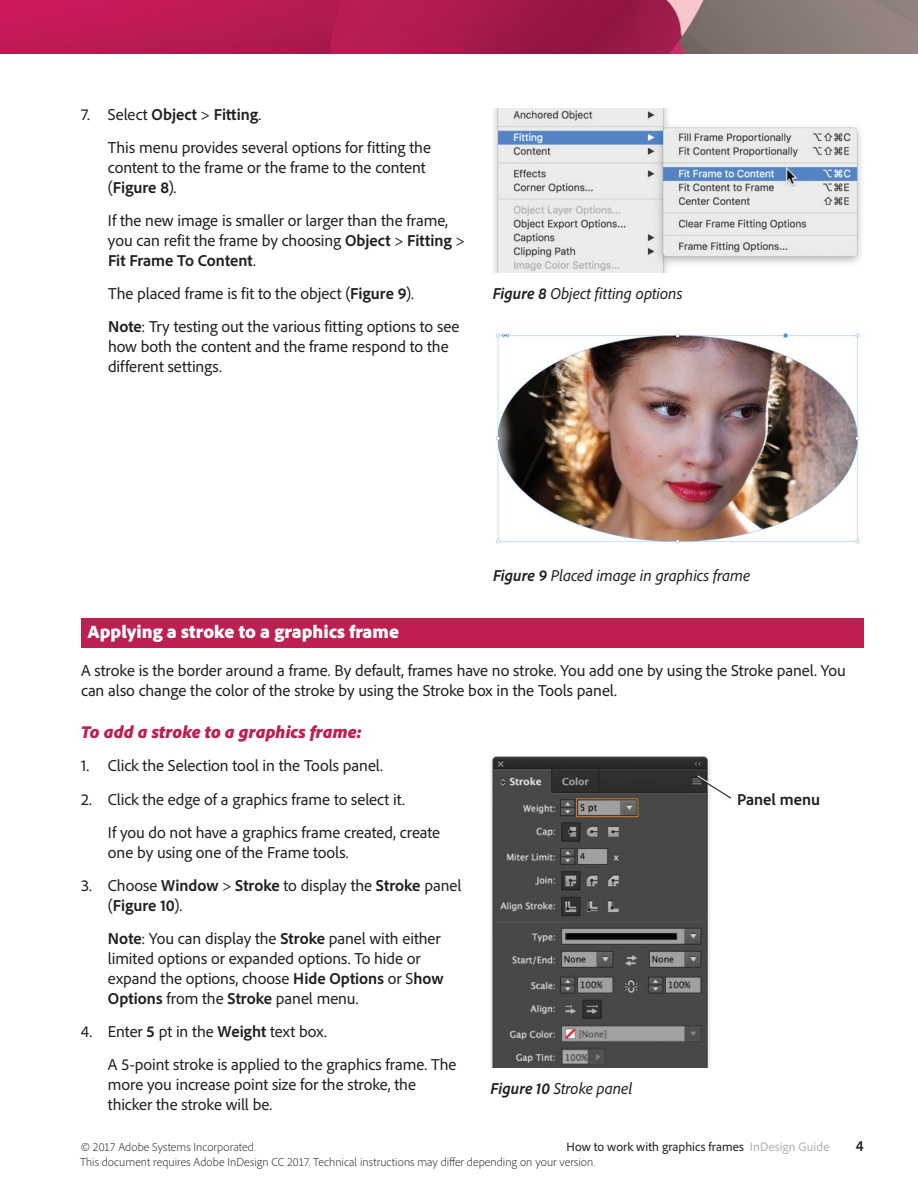
<style>
.page{position:relative;width:918px;height:1188px;background:#fff}
.page>*{position:absolute;margin:0;border:0;box-sizing:border-box;transform-origin:0 0}
.t1{font:900 18.75px "Adobe Clean";color:#fff}
.t2{font:italic 900 18px "Adobe Clean";color:#be1e50}
.t3{font:16.5px/19.8px "Adobe Clean";letter-spacing:-.005em;color:#231f20}
.t4{font:italic 16.5px "Adobe Clean";letter-spacing:-.005em;color:#231f20}
.t5{font:700 16.5px "Adobe Clean";color:#231f20}
.t6{font:700 semi-condensed 15px "Adobe Clean";color:#231f20}
.t7{font:12.75px "Adobe Clean";letter-spacing:.005em;color:#231f20}
.t8{font:300 12px "Adobe Clean";letter-spacing:.005em;color:#231f20}
.s1{font-weight:700}
.s2{color:#b3b2b1}
</style>
<div class="page">
<img style="left:0;top:0;width:918px;height:54px">
<div style="left:81px;top:618px;width:783px;height:30px;background:#be1e50"></div>
<img style="left:493px;top:109px;width:368px;height:163px">
<img style="left:496px;top:333px;width:364px;height:211px">
<img style="left:490px;top:756px;width:220px;height:311px">
<svg style="left:695px;top:774px;width:37px;height:26px"></svg>
<p class="t3" style="left:108px;top:97px;width:324px;line-height:33.3px;text-indent:-27px">7. Select <span class="s1">Object</span> &gt; <span class="s1">Fitting</span>.<br>This menu provides several options for fitting the</p>
<p class="t3" style="left:108px;top:157px;width:319px">content to the frame or the frame to the content (<span class="s1">Figure 8</span>).</p>
<p class="t3" style="left:108px;top:210px;width:358px">If the new image is smaller or larger than the frame, you can refit the frame by choosing <span class="s1">Object</span> &gt; <span class="s1">Fitting</span> &gt;<br><span class="s1">Fit Frame To Content</span>.</p>
<p class="t3" style="left:108px;top:276px;width:353px;line-height:33.3px">The placed frame is fit to the object (<span class="s1">Figure 9</span>).<br><span class="s1">Note</span>: Try testing out the various fitting options to see</p>
<p class="t3" style="left:108px;top:336px;width:342px">how both the content and the frame respond to the different settings.</p>
<p class="t4" style="left:493px;top:283px;width:191px"><span class="s1">Figure 8</span> Object fitting options</p>
<p class="t4" style="left:493px;top:564px;width:259px"><span class="s1">Figure 9</span> Placed image in graphics frame</p>
<p class="t1" style="left:88px;top:619px;width:313px">Applying a stroke to a graphics frame</p>
<p class="t3" style="left:81px;top:660px;width:766px">A stroke is the border around a frame. By default, frames have no stroke. You add one by using the Stroke panel. You can also change the color of the stroke by using the Stroke box in the Tools panel.</p>
<p class="t2" style="left:81px;top:720px;width:283px">To add a stroke to a graphics frame:</p>
<p class="t3" style="left:81px;top:755px;width:304px">1. Click the Selection tool in the Tools panel.</p>
<p class="t3" style="left:108px;top:782px;width:334px;line-height:33.3px;text-indent:-27px">2. Click the edge of a graphics frame to select it.<br>If you do not have a graphics frame created, create</p>
<p class="t3" style="left:108px;top:842px;width:242px">one by using one of the Frame tools.</p>
<p class="t3" style="left:108px;top:875px;width:355px;text-indent:-27px">3. Choose <span class="s1">Window</span> &gt; <span class="s1">Stroke</span> to display the <span class="s1">Stroke</span> panel (<span class="s1">Figure 10</span>).</p>
<p class="t3" style="left:108px;top:928px;width:337px"><span class="s1">Note</span>: You can display the <span class="s1">Stroke</span> panel with either limited options or expanded options. To hide or expand the options, choose <span class="s1">Hide Options</span> or S<span class="s1">how Options</span> from the <span class="s1">Stroke</span> panel menu.</p>
<p class="t3" style="left:108px;top:1014px;width:350px;line-height:33.3px;text-indent:-27px">4. Enter <span class="s1">5</span> pt in the <span class="s1">Weight</span> text box.<br>A 5-point stroke is applied to the graphics frame. The</p>
<p class="t3" style="left:108px;top:1074px;width:310px">more you increase point size for the stroke, the thicker the stroke will be.</p>
<p class="t5" style="left:737px;top:788px;width:84px">Panel menu</p>
<p class="t4" style="left:491px;top:1078px;width:143px"><span class="s1">Figure 10</span> Stroke panel</p>
<p class="t8" style="left:81px;top:1139px;width:176px">© 2017 Adobe Systems Incorporated.</p>
<p class="t7" style="left:567px;top:1139px;width:264px">How to work with graphics frames <span class="s2">InDesign Guide</span></p>
<p class="t6" style="left:856px;top:1137px;width:9px">4</p>
<p class="t8" style="left:80px;top:1154px;width:517px">This document requires Adobe InDesign CC 2017. Technical instructions may differ depending on your version.</p>
</div>
